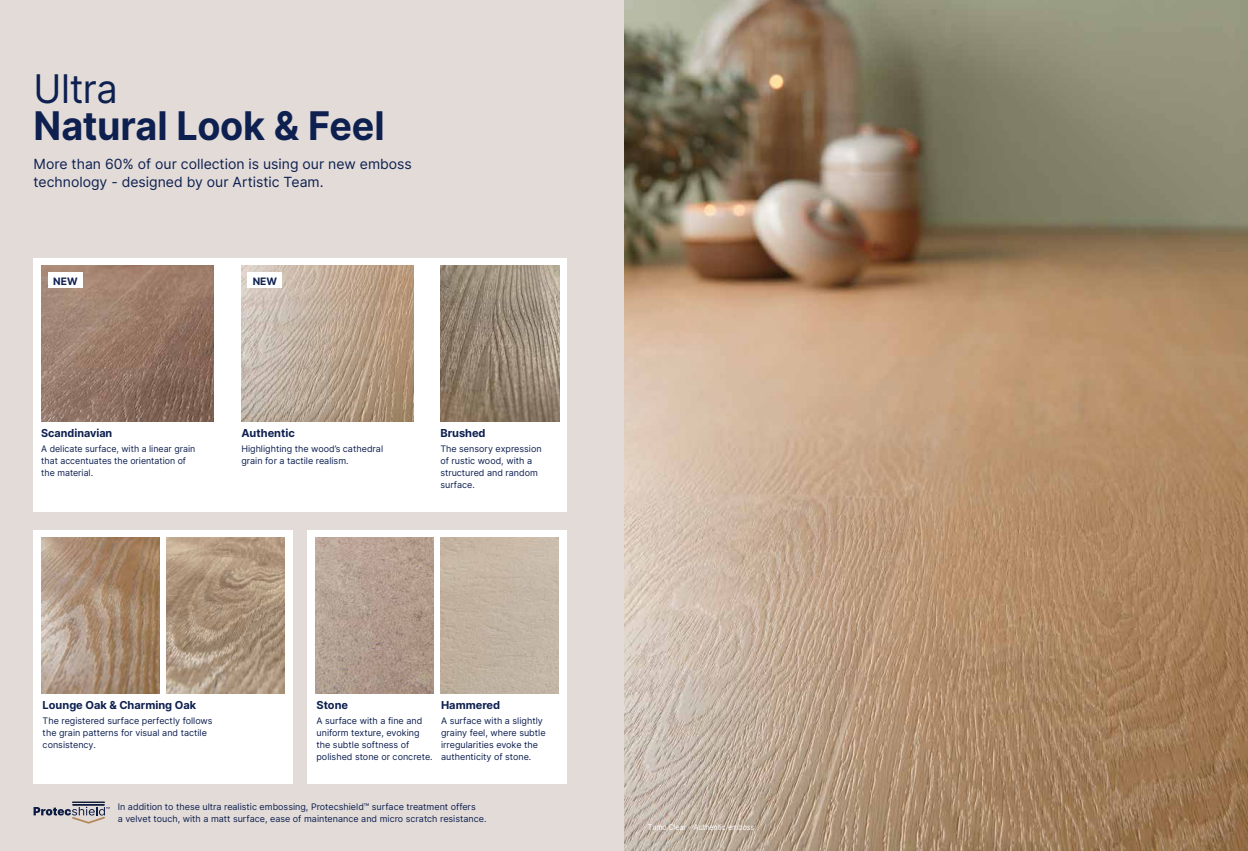
<style>
.page{position:relative;width:1248px;height:851px;background:#fff}
.page>*{position:absolute;margin:0;border:0;box-sizing:border-box;transform-origin:0 0}
.t1{font:700 39.5px "Inter";letter-spacing:-.005em;color:#0e2050;scale:.96 1}
.t2{font:39.5px "Inter";letter-spacing:-.01em;color:#0e2050;scale:.96 1}
.t3{font:14px/18px "Inter";color:#0e2050}
.t4{font:700 11px "Inter";color:#0e2050}
.t5{font:700 10.2px "Inter";color:#0e2050}
.t6{font:9px/12px "Inter";color:#0e2050}
.t7{font:8px "Inter";color:#fff;scale:.88 1}
</style>
<div class="page">
<div style="left:0;top:0;width:624px;height:850px;background:#e2dbd8"></div>
<img style="left:624px;top:0;width:623px;height:850px">
<div style="left:34px;top:258px;width:533px;height:253px;background:#fff"></div>
<div style="left:34px;top:530px;width:259px;height:253px;background:#fff"></div>
<div style="left:307px;top:530px;width:260px;height:253px;background:#fff"></div>
<img style="left:41px;top:265px;width:173px;height:156px">
<img style="left:241px;top:265px;width:173px;height:156px">
<img style="left:41px;top:537px;width:118px;height:156px">
<img style="left:315px;top:537px;width:118px;height:156px">
<img style="left:440px;top:265px;width:119px;height:156px">
<img style="left:166px;top:537px;width:119px;height:156px">
<img style="left:440px;top:537px;width:118px;height:156px">
<div style="left:48px;top:272px;width:35px;height:16px;background:#fff"></div>
<div style="left:248px;top:272px;width:34px;height:16px;background:#fff"></div>
<hr style="left:73px;top:803px;width:31px;height:2px;background:#0e2050">
<hr style="left:72px;top:801px;width:32px;height:1px;background:#0e2050">
<svg style="left:34px;top:806px;width:75px;height:18px"></svg>
<h1 class="t2" style="left:34px;top:59px;width:89px">Ultra</h1>
<h1 class="t1" style="left:34px;top:96px;width:367px">Natural Look &amp; Feel</h1>
<h2 class="t3" style="left:34px;top:154px;width:380px">More than 60% of our collection is using our new emboss technology - designed by our Artistic Team.</h2>
<p class="t5" style="left:53px;top:274px;width:26px">NEW</p>
<p class="t5" style="left:253px;top:274px;width:26px">NEW</p>
<p class="t4" style="left:41px;top:425px;width:73px">Scandinavian</p>
<p class="t6" style="left:41px;top:442px;width:155px">A delicate surface, with a linear grain that accentuates the orientation of the material.</p>
<p class="t4" style="left:241px;top:425px;width:55px">Authentic</p>
<p class="t6" style="left:241px;top:442px;width:143px">Highlighting the wood’s cathedral grain for a tactile realism.</p>
<p class="t4" style="left:440px;top:425px;width:47px">Brushed</p>
<p class="t6" style="left:440px;top:442px;width:103px">The sensory expression of rustic wood, with a structured and random surface.</p>
<p class="t4" style="left:43px;top:697px;width:155px">Lounge Oak &amp; Charming Oak</p>
<p class="t6" style="left:43px;top:714px;width:171px">The registered surface perfectly follows the grain patterns for visual and tactile consistency.</p>
<p class="t4" style="left:316px;top:697px;width:33px">Stone</p>
<p class="t6" style="left:316px;top:714px;width:118px">A surface with a fine and uniform texture, evoking the subtle softness of polished stone or concrete.</p>
<p class="t4" style="left:441px;top:697px;width:61px">Hammered</p>
<p class="t6" style="left:441px;top:714px;width:106px">A surface with a slightly grainy feel, where subtle irregularities evoke the authenticity of stone.</p>
<p class="t6" style="left:118px;top:799px;width:370px">In addition to these ultra realistic embossing, Protecshield™ surface treatment offers<br>a velvet touch, with a matt surface, ease of maintenance and micro scratch resistance.</p>
<p class="t7" style="left:647px;top:820px;width:122px">Tamo Clear - Authentic emboss</p>
</div>
